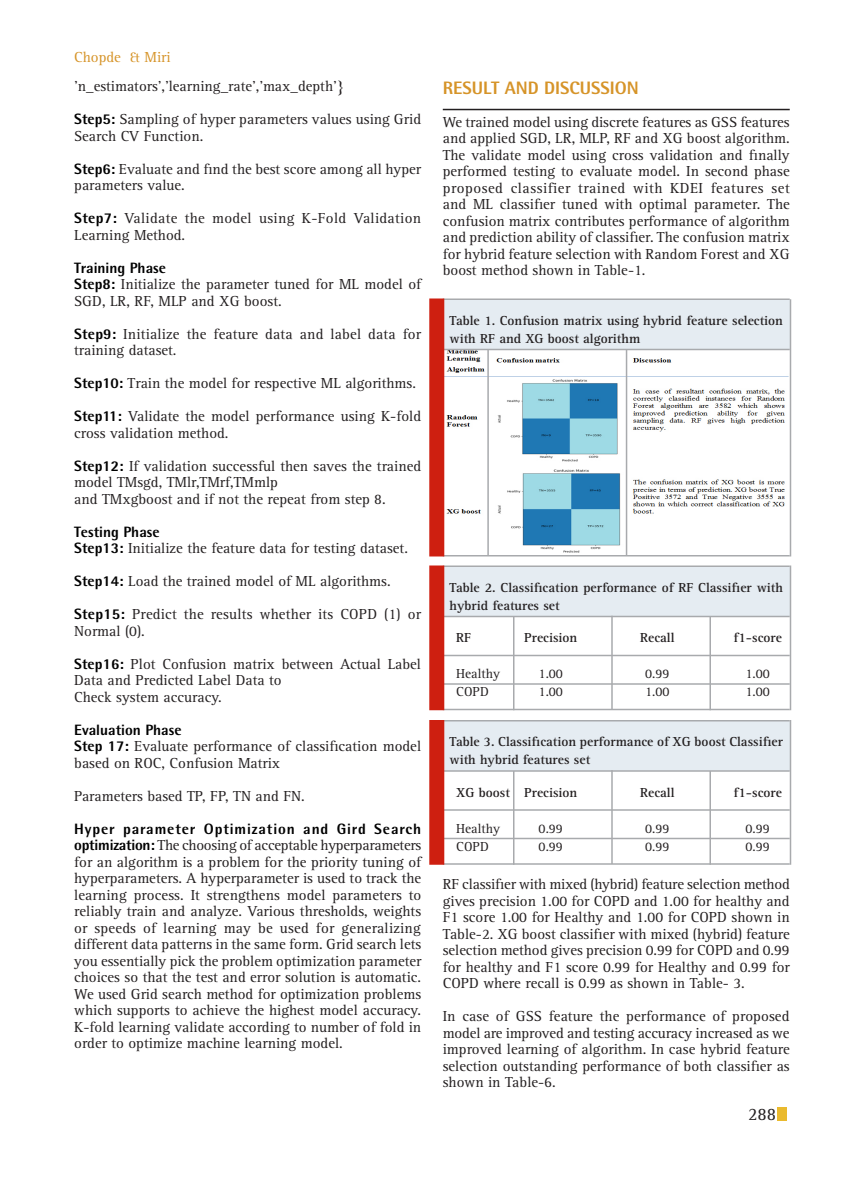
<style>
.page{position:relative;width:864px;height:1188px;background:#fff}
.page>*{position:absolute;margin:0;border:0;box-sizing:border-box;transform-origin:0 0}
.Body_text{font:800 18px "Rotis Semi Sans Std";color:#d69429}
.t1{font:18px "Rotis Serif Std";color:#231f20}
.Body_text-2{font:15px/16.5px "Rotis Serif Std";color:#231f20}
.Body_text-3{font:15px/16.5px "Rotis Serif Std";letter-spacing:.02em;color:#231f20}
.Body_text-4{font:800 15px "Rotis Semi Sans Std";color:#000}
.Body_text-5{font:15px "Rotis Serif Std";color:#d69429}
.Body_text-6{font:700 13.5px/18px "Rotis Serif Std";color:#231f20}
.Body_text-7{font:13.5px "Rotis Serif Std";color:#231f20}
.s1{font-family:"Rotis Semi Sans Std";font-weight:800;color:#000}
</style>
<div class="page">
<div style="left:777px;top:1107px;width:10px;height:14px;background:#eaba2e"></div>
<hr style="left:443px;top:109px;width:347px;height:1px;background:#231f20">
<img style="left:444px;top:350px;width:346px;height:205px">
<div style="left:443px;top:299px;width:347px;height:51px;background:#e5ecf2"></div>
<hr style="left:443px;top:298px;width:347px;height:2px;background:#a8aaad">
<hr style="left:443px;top:349px;width:347px;height:1px;background:#a8aaad">
<hr style="left:443px;top:555px;width:347px;height:1px;background:#a8aaad">
<hr style="left:626px;top:350px;width:1px;height:206px;background:#a8aaad">
<hr style="left:487px;top:350px;width:2px;height:206px;background:#a8aaad">
<hr style="left:790px;top:299px;width:1px;height:257px;background:#a8aaad">
<div style="left:429px;top:298px;width:15px;height:258px;background:#ce1f10"></div>
<div style="left:443px;top:566px;width:347px;height:50px;background:#e5ecf2"></div>
<hr style="left:443px;top:655px;width:347px;height:1px;background:#a8aaad">
<hr style="left:443px;top:566px;width:347px;height:1px;background:#a8aaad">
<hr style="left:443px;top:616px;width:347px;height:1px;background:#a8aaad">
<hr style="left:443px;top:709px;width:347px;height:1px;background:#a8aaad">
<hr style="left:443px;top:683px;width:347px;height:2px;background:#a8aaad">
<hr style="left:513px;top:616px;width:1px;height:94px;background:#a8aaad">
<hr style="left:611px;top:616px;width:2px;height:94px;background:#a8aaad">
<hr style="left:710px;top:616px;width:1px;height:94px;background:#a8aaad">
<hr style="left:790px;top:566px;width:1px;height:144px;background:#a8aaad">
<div style="left:429px;top:566px;width:15px;height:144px;background:#ce1f10"></div>
<div style="left:443px;top:721px;width:347px;height:50px;background:#e5ecf2"></div>
<hr style="left:443px;top:809px;width:347px;height:2px;background:#a8aaad">
<hr style="left:443px;top:720px;width:347px;height:2px;background:#a8aaad">
<hr style="left:443px;top:770px;width:347px;height:2px;background:#a8aaad">
<hr style="left:443px;top:863px;width:347px;height:2px;background:#a8aaad">
<hr style="left:443px;top:838px;width:347px;height:1px;background:#a8aaad">
<hr style="left:513px;top:771px;width:1px;height:94px;background:#a8aaad">
<hr style="left:611px;top:770px;width:2px;height:94px;background:#a8aaad">
<hr style="left:710px;top:771px;width:1px;height:94px;background:#a8aaad">
<hr style="left:790px;top:720px;width:1px;height:145px;background:#a8aaad">
<div style="left:429px;top:720px;width:15px;height:145px;background:#ce1f10"></div>
<p class="Body_text-5" style="left:74px;top:49px;width:98px">Chopde &amp; Miri</p>
<p class="Body_text-2" style="left:74px;top:79px;width:272px">'n_estimators','learning_rate','max_depth'}</p>
<p class="Body_text-2" style="left:74px;top:112px;width:348px"><span class="s1">Step5:</span> Sampling of hyper parameters values using Grid<br>Search CV Function.</p>
<p class="Body_text-2" style="left:74px;top:161px;width:348px"><span class="s1">Step6:</span> Evaluate and find the best score among all hyper parameters value.</p>
<p class="Body_text-3" style="left:74px;top:211px;width:348px"><span class="s1">Step7:</span> Validate the model using K-Fold Validation<br>Learning Method.</p>
<p class="Body_text-4" style="left:74px;top:258px;width:93px">Training Phase</p>
<p class="Body_text-2" style="left:74px;top:277px;width:348px"><span class="s1">Step8:</span> Initialize the parameter tuned for ML model of<br>SGD, LR, RF, MLP and XG boost.</p>
<p class="Body_text-2" style="left:74px;top:326px;width:348px"><span class="s1">Step9:</span> Initialize the feature data and label data for training dataset.</p>
<p class="Body_text-2" style="left:74px;top:376px;width:343px"><span class="s1">Step10:</span> Train the model for respective ML algorithms.</p>
<p class="Body_text-2" style="left:74px;top:409px;width:348px"><span class="s1">Step11:</span> Validate the model performance using K-fold cross validation method.</p>
<p class="Body_text-2" style="left:74px;top:458px;width:348px"><span class="s1">Step12:</span> If validation successful then saves the trained model TMsgd, TMlr,TMrf,TMmlp</p>
<p class="Body_text-2" style="left:74px;top:491px;width:313px">and TMxgboost and if not the repeat from step 8.</p>
<p class="Body_text-4" style="left:74px;top:522px;width:87px">Testing Phase</p>
<p class="Body_text-2" style="left:74px;top:541px;width:335px"><span class="s1">Step13:</span> Initialize the feature data for testing dataset.</p>
<p class="Body_text-2" style="left:74px;top:574px;width:318px"><span class="s1">Step14:</span> Load the trained model of ML algorithms.</p>
<p class="Body_text-2" style="left:74px;top:607px;width:348px"><span class="s1">Step15:</span> Predict the results whether its COPD (1) or<br>Normal (0).</p>
<p class="Body_text-2" style="left:74px;top:656px;width:348px"><span class="s1">Step16:</span> Plot Confusion matrix between Actual Label<br>Data and Predicted Label Data to</p>
<p class="Body_text-2" style="left:74px;top:689px;width:149px">Check system accuracy.</p>
<p class="Body_text-4" style="left:74px;top:720px;width:109px">Evaluation Phase</p>
<p class="Body_text-2" style="left:74px;top:739px;width:348px"><span class="s1">Step 17:</span> Evaluate performance of classification model based on ROC, Confusion Matrix</p>
<p class="Body_text-2" style="left:74px;top:788px;width:232px">Parameters based TP, FP, TN and FN.</p>
<p class="Body_text-2" style="left:74px;top:821px;width:349px;text-align:justify"><span class="s1">Hyper parameter Optimization and Gird Search optimization:</span> The choosing of acceptable hyperparameters for an algorithm is a problem for the priority tuning of hyperparameters. A hyperparameter is used to track the learning process. It strengthens model parameters to reliably train and analyze. Various thresholds, weights or speeds of learning may be used for generalizing different data patterns in the same form. Grid search lets you essentially pick the problem optimization parameter choices so that the test and error solution is automatic.<br>We used Grid search method for optimization problems which supports to achieve the highest model accuracy.<br>K-fold learning validate according to number of fold in order to optimize machine learning model.</p>
<p class="Body_text" style="left:443px;top:76px;width:198px">RESULT AND DISCUSSION</p>
<p class="Body_text-2" style="left:443px;top:114px;width:349px;text-align:justify">We trained model using discrete features as GSS features and applied SGD, LR, MLP, RF and XG boost algorithm.<br>The validate model using cross validation and finally performed testing to evaluate model. In second phase proposed classifier trained with KDEI features set and ML classifier tuned with optimal parameter. The confusion matrix contributes performance of algorithm and prediction ability of classifier. The confusion matrix for hybrid feature selection with Random Forest and XG boost method shown in Table-1.</p>
<p class="Body_text-6" style="left:450px;top:312px;width:335px">Table 1. Confusion matrix using hybrid feature selection with RF and XG boost algorithm</p>
<p class="Body_text-6" style="left:450px;top:579px;width:335px">Table 2. Classification performance of RF Classifier with hybrid features set</p>
<p class="Body_text-6" style="left:456px;top:629px;width:17px">RF</p>
<p class="Body_text-6" style="left:524px;top:629px;width:55px">Precision</p>
<p class="Body_text-6" style="left:640px;top:629px;width:36px">Recall</p>
<p class="Body_text-6" style="left:734px;top:629px;width:50px">f1-score</p>
<p class="Body_text-7" style="left:456px;top:666px;width:46px">Healthy</p>
<p class="Body_text-7" style="left:539px;top:666px;width:26px">1.00</p>
<p class="Body_text-7" style="left:645px;top:666px;width:26px">0.99</p>
<p class="Body_text-7" style="left:746px;top:666px;width:26px">1.00</p>
<p class="Body_text-7" style="left:456px;top:684px;width:34px">COPD</p>
<p class="Body_text-7" style="left:539px;top:684px;width:26px">1.00</p>
<p class="Body_text-7" style="left:645px;top:684px;width:26px">1.00</p>
<p class="Body_text-7" style="left:746px;top:684px;width:26px">1.00</p>
<p class="Body_text-6" style="left:450px;top:733px;width:335px">Table 3. Classification performance of XG boost Classifier with hybrid features set</p>
<p class="Body_text-6" style="left:456px;top:784px;width:123px">XG boost Precision</p>
<p class="Body_text-6" style="left:640px;top:784px;width:36px">Recall</p>
<p class="Body_text-6" style="left:734px;top:784px;width:50px">f1-score</p>
<p class="Body_text-7" style="left:456px;top:821px;width:46px">Healthy</p>
<p class="Body_text-7" style="left:539px;top:821px;width:26px">0.99</p>
<p class="Body_text-7" style="left:645px;top:821px;width:26px">0.99</p>
<p class="Body_text-7" style="left:746px;top:821px;width:26px">0.99</p>
<p class="Body_text-7" style="left:456px;top:839px;width:34px">COPD</p>
<p class="Body_text-7" style="left:539px;top:839px;width:26px">0.99</p>
<p class="Body_text-7" style="left:645px;top:839px;width:26px">0.99</p>
<p class="Body_text-7" style="left:746px;top:839px;width:26px">0.99</p>
<p class="Body_text-2" style="left:443px;top:877px;width:349px;text-align:justify">RF classifier with mixed (hybrid) feature selection method gives precision 1.00 for COPD and 1.00 for healthy and F1 score 1.00 for Healthy and 1.00 for COPD shown in Table-2. XG boost classifier with mixed (hybrid) feature selection method gives precision 0.99 for COPD and 0.99 for healthy and F1 score 0.99 for Healthy and 0.99 for COPD where recall is 0.99 as shown in Table- 3.</p>
<p class="Body_text-2" style="left:443px;top:1009px;width:348px;text-align:justify">In case of GSS feature the performance of proposed model are improved and testing accuracy increased as we improved learning of algorithm. In case hybrid feature selection outstanding performance of both classifier as shown in Table-6.</p>
<p class="t1" style="left:748px;top:1103px;width:30px">288</p>
</div>
